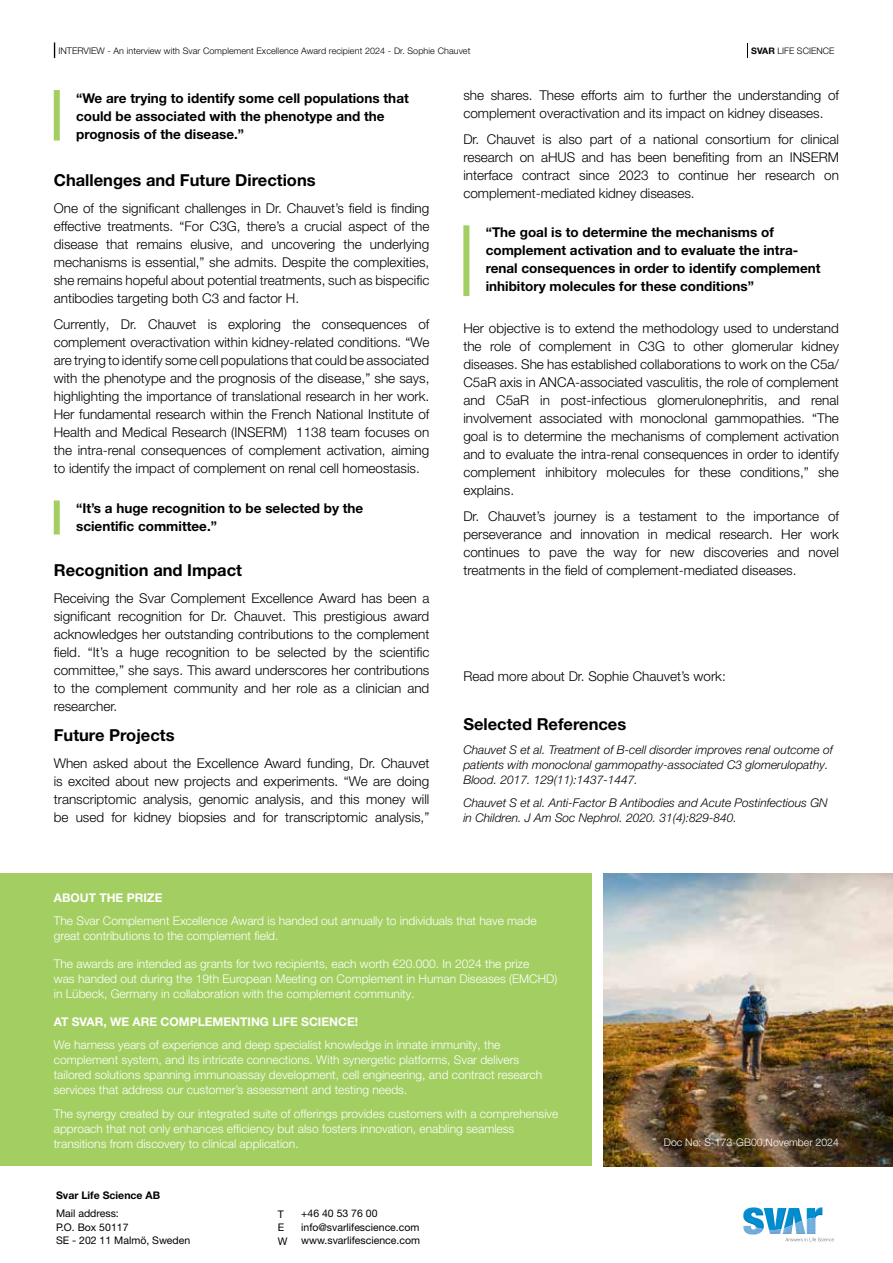
<style>
.page{position:relative;width:893px;height:1263px;background:#fff}
.page>*{position:absolute;margin:0;border:0;box-sizing:border-box;transform-origin:0 0}
.t1{font:700 16.5px "Helvetica Neue LT Pro";color:#000}
.t2{font:300 13.5px/18px "Helvetica Neue LT Pro";color:#000;text-align:justify}
.t3{font:700 13.5px/18px "Helvetica Neue LT Pro";color:#000}
.t4{font:300 12px/15px "Helvetica Neue LT Pro";color:#fff}
.t5{font:italic 300 12px/15px "Helvetica Neue LT Pro";color:#000}
.t6{font:700 12px "Helvetica Neue LT Pro";color:#fff}
.t7{font:10.5px/13.5px "Helvetica Neue LT Pro";color:#000}
.t8{font:300 10.5px "Helvetica Neue LT Pro";color:#fff}
.t9{font:700 10.5px "Helvetica Neue LT Pro";color:#000}
.t10{font:300 9px "Helvetica Neue LT Pro";letter-spacing:.01em;color:#000}
.s1{font-size:9.15px}
.s2{font-weight:700}
</style>
<div class="page">
<img style="left:743px;top:1207px;width:43px;height:23px">
<img style="left:807px;top:1207px;width:15px;height:8px">
<img style="left:782px;top:1208px;width:19px;height:7px">
<svg style="left:743px;top:1213px;width:20px;height:22px"></svg>
<img style="left:743px;top:1226px;width:20px;height:8px">
<svg style="left:769px;top:1215px;width:65px;height:26px"></svg>
<img style="left:807px;top:1218px;width:9px;height:16px">
<img style="left:604px;top:873px;width:289px;height:293px">
<div style="left:0;top:873px;width:591px;height:293px;background:#a3cf62"></div>
<svg style="left:54px;top:43px;width:1px;height:15px"></svg>
<svg style="left:747px;top:43px;width:1px;height:15px"></svg>
<div style="left:54px;top:90px;width:6px;height:51px;background:#a3cf62"></div>
<div style="left:54px;top:500px;width:6px;height:34px;background:#a3cf62"></div>
<div style="left:463px;top:225px;width:6px;height:71px;background:#a3cf62"></div>
<p class="t10" style="left:58px;top:45px;width:413px"><span class="s1">INTERVIEW</span> - An interview with Svar Complement Excellence Award recipient 2024 - Dr. Sophie Chauvet</p>
<p class="t10" style="left:751px;top:45px;width:85px"><span class="s2">SVAR</span> LIFE SCIENCE</p>
<p class="t3" style="left:76px;top:89px;width:334px">“We are trying to identify some cell populations that could be associated with the phenotype and the prognosis of the disease.”</p>
<p class="t1" style="left:54px;top:170px;width:263px">Challenges and Future Directions</p>
<p class="t2" style="left:54px;top:199px;width:377px">One of the significant challenges in Dr. Chauvet’s field is finding effective treatments. “For C3G, there’s a crucial aspect of the disease that remains elusive, and uncovering the underlying mechanisms is essential,” she admits. Despite the complexities, she remains hopeful about potential treatments, such as bispecific antibodies targeting both C3 and factor H.</p>
<p class="t2" style="left:54px;top:315px;width:377px">Currently, Dr. Chauvet is exploring the consequences of complement overactivation within kidney-related conditions. “We are trying to identify some cell populations that could be associated with the phenotype and the prognosis of the disease,” she says, highlighting the importance of translational research in her work.<br>Her fundamental research within the French National Institute of Health and Medical Research (INSERM) 1138 team focuses on the intra-renal consequences of complement activation, aiming to identify the impact of complement on renal cell homeostasis.</p>
<p class="t3" style="left:76px;top:499px;width:289px">“It’s a huge recognition to be selected by the scientific committee.”</p>
<p class="t1" style="left:54px;top:560px;width:190px">Recognition and Impact</p>
<p class="t2" style="left:54px;top:589px;width:377px">Receiving the Svar Complement Excellence Award has been a significant recognition for Dr. Chauvet. This prestigious award acknowledges her outstanding contributions to the complement field. “It’s a huge recognition to be selected by the scientific committee,” she says. This award underscores her contributions to the complement community and her role as a clinician and researcher.</p>
<p class="t1" style="left:54px;top:725px;width:122px">Future Projects</p>
<p class="t2" style="left:54px;top:754px;width:377px">When asked about the Excellence Award funding, Dr. Chauvet is excited about new projects and experiments. “We are doing transcriptomic analysis, genomic analysis, and this money will be used for kidney biopsies and for transcriptomic analysis,”</p>
<p class="t2" style="left:463px;top:86px;width:377px">she shares. These efforts aim to further the understanding of complement overactivation and its impact on kidney diseases.</p>
<p class="t2" style="left:463px;top:130px;width:377px">Dr. Chauvet is also part of a national consortium for clinical research on aHUS and has been benefiting from an INSERM interface contract since 2023 to continue her research on complement-mediated kidney diseases.</p>
<p class="t3" style="left:486px;top:223px;width:336px">“The goal is to determine the mechanisms of complement activation and to evaluate the intra&shy;renal consequences in order to identify complement inhibitory molecules for these conditions”</p>
<p class="t2" style="left:463px;top:319px;width:377px">Her objective is to extend the methodology used to understand the role of complement in C3G to other glomerular kidney diseases. She has established collaborations to work on the C5a/ C5aR axis in ANCA-associated vasculitis, the role of complement and C5aR in post-infectious glomerulonephritis, and renal involvement associated with monoclonal gammopathies. “The goal is to determine the mechanisms of complement activation and to evaluate the intra-renal consequences in order to identify complement inhibitory molecules for these conditions,” she explains.</p>
<p class="t2" style="left:463px;top:507px;width:377px">Dr. Chauvet’s journey is a testament to the importance of perseverance and innovation in medical research. Her work continues to pave the way for new discoveries and novel treatments in the field of complement-mediated diseases.</p>
<p class="t2" style="left:463px;top:667px;width:264px">Read more about Dr. Sophie Chauvet’s work:</p>
<p class="t1" style="left:463px;top:714px;width:164px">Selected References</p>
<p class="t5" style="left:463px;top:742px;width:371px">Chauvet S et al. Treatment of B-cell disorder improves renal outcome of patients with monoclonal gammopathy-associated C3 glomerulopathy.<br>Blood. 2017. 129(11):1437-1447.</p>
<p class="t5" style="left:463px;top:795px;width:366px">Chauvet S et al. Anti-Factor B Antibodies and Acute Postinfectious GN in Children. J Am Soc Nephrol. 2020. 31(4):829-840.</p>
<p class="t6" style="left:54px;top:890px;width:110px">ABOUT THE PRIZE</p>
<p class="t4" style="left:54px;top:913px;width:484px">The Svar Complement Excellence Award is handed out annually to individuals that have made great contributions to the complement field.</p>
<p class="t4" style="left:54px;top:956px;width:505px">The awards are intended as grants for two recipients, each worth €20.000. In 2024 the prize<br>was handed out during the 19th European Meeting on Complement in Human Diseases (EMCHD) in Lübeck, Germany in collaboration with the complement community.</p>
<p class="t6" style="left:54px;top:1014px;width:306px">AT SVAR, WE ARE COMPLEMENTING LIFE SCIENCE!</p>
<p class="t4" style="left:54px;top:1037px;width:490px">We harness years of experience and deep specialist knowledge in innate immunity, the complement system, and its intricate connections. With synergetic platforms, Svar delivers tailored solutions spanning immunoassay development, cell engineering, and contract research services that address our customer’s assessment and testing needs.</p>
<p class="t4" style="left:54px;top:1106px;width:506px">The synergy created by our integrated suite of offerings provides customers with a comprehensive approach that not only enhances efficiency but also fosters innovation, enabling seamless transitions from discovery to clinical application.</p>
<p class="t9" style="left:56px;top:1188px;width:106px">Svar Life Science AB</p>
<p class="t7" style="left:56px;top:1207px;width:136px">Mail address:<br>P.O. Box 50117<br>SE - 202 11 Malmö, Sweden</p>
<p class="t7" style="left:278px;top:1207px;width:11px">T<br>E<br>W</p>
<p class="t7" style="left:301px;top:1207px;width:120px">+46 40 53 76 00 info@svarlifescience.com www.svarlifescience.com</p>
<p class="t8" style="left:664px;top:1136px;width:177px">Doc No: S-173-GB00,November 2024</p>
</div>
